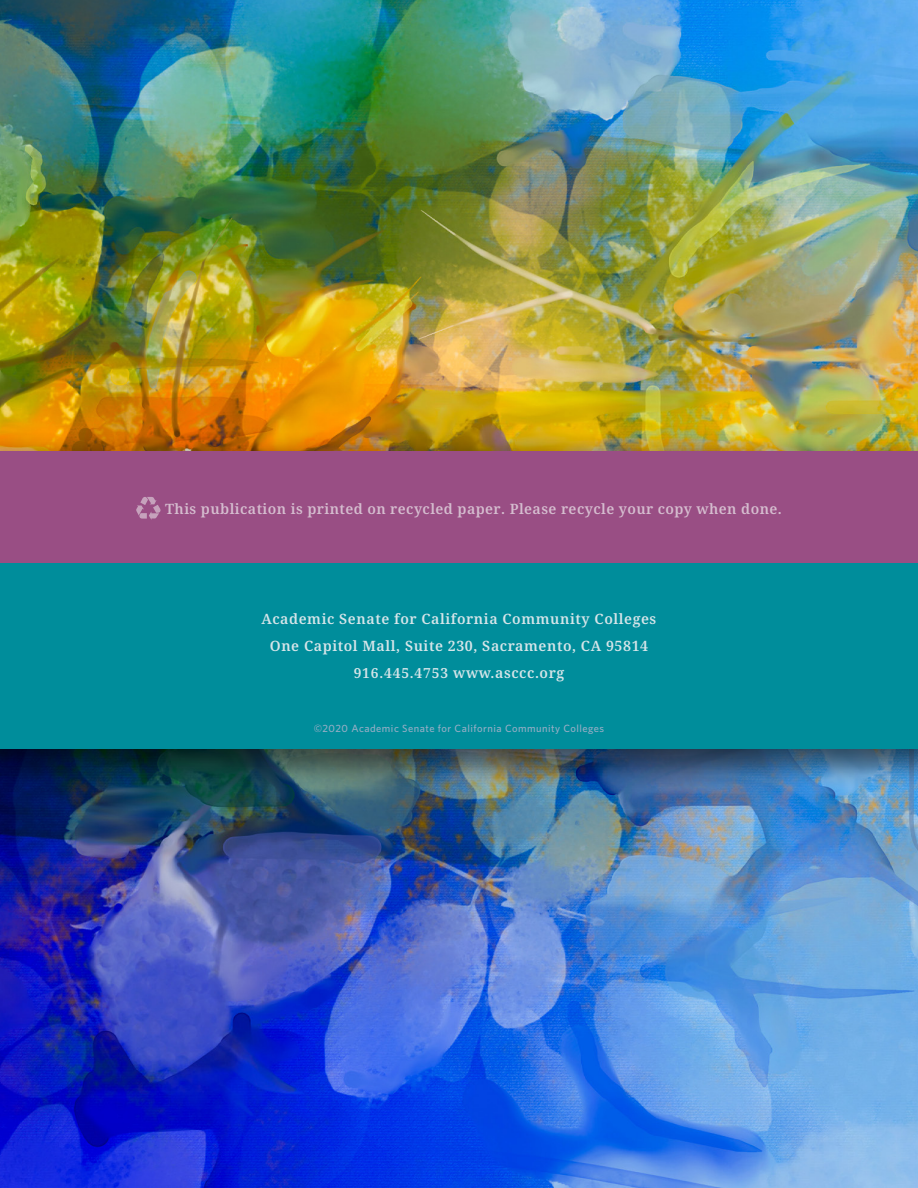
<style>
.page{position:relative;width:918px;height:1188px;background:#fff}
.page>*{position:absolute;margin:0;border:0;box-sizing:border-box;transform-origin:0 0}
.t1{font:600 14.25px "Noto Serif";letter-spacing:.04em;color:#d6e5e9}
.t2{font:600 14.25px "Noto Serif";letter-spacing:.03em;color:#d5bdcf}
.legalese{font:500 10.5px "Whitney";letter-spacing:.045em;color:#96aec5}
.s1{font-size:13.8px}
</style>
<div class="page">
<img style="left:0;top:0;width:918px;height:430px">
<img style="left:0;top:789px;width:918px;height:399px">
<div style="left:0;top:451px;width:918px;height:338px;background:#000;opacity:.45"></div>
<div style="left:0;top:430px;width:918px;height:339px;background:#000;opacity:.35"></div>
<div style="left:0;top:451px;width:918px;height:297px;background:#008d9b"></div>
<div style="left:0;top:451px;width:918px;height:111px;background:#994e84"></div>
<svg style="left:136px;top:497px;width:25px;height:23px"></svg>
<p class="t2" style="left:165px;top:499px;width:618px">This publication is printed on recycled paper. Please recycle your copy when done.</p>
<p class="t1" style="left:262px;top:609px;width:396px">Academic Senate for California Community Colleges</p>
<p class="t1" style="left:270px;top:636px;width:380px">One Capitol Mall, Suite 230, Sacramento, CA 95814</p>
<p class="t1" style="left:354px;top:663px;width:212px"><span class="s1">916.445.4753</span> www.asccc.org</p>
<p class="legalese" style="left:314px;top:722px;width:292px">©2020 Academic Senate for California Community Colleges</p>
</div>
